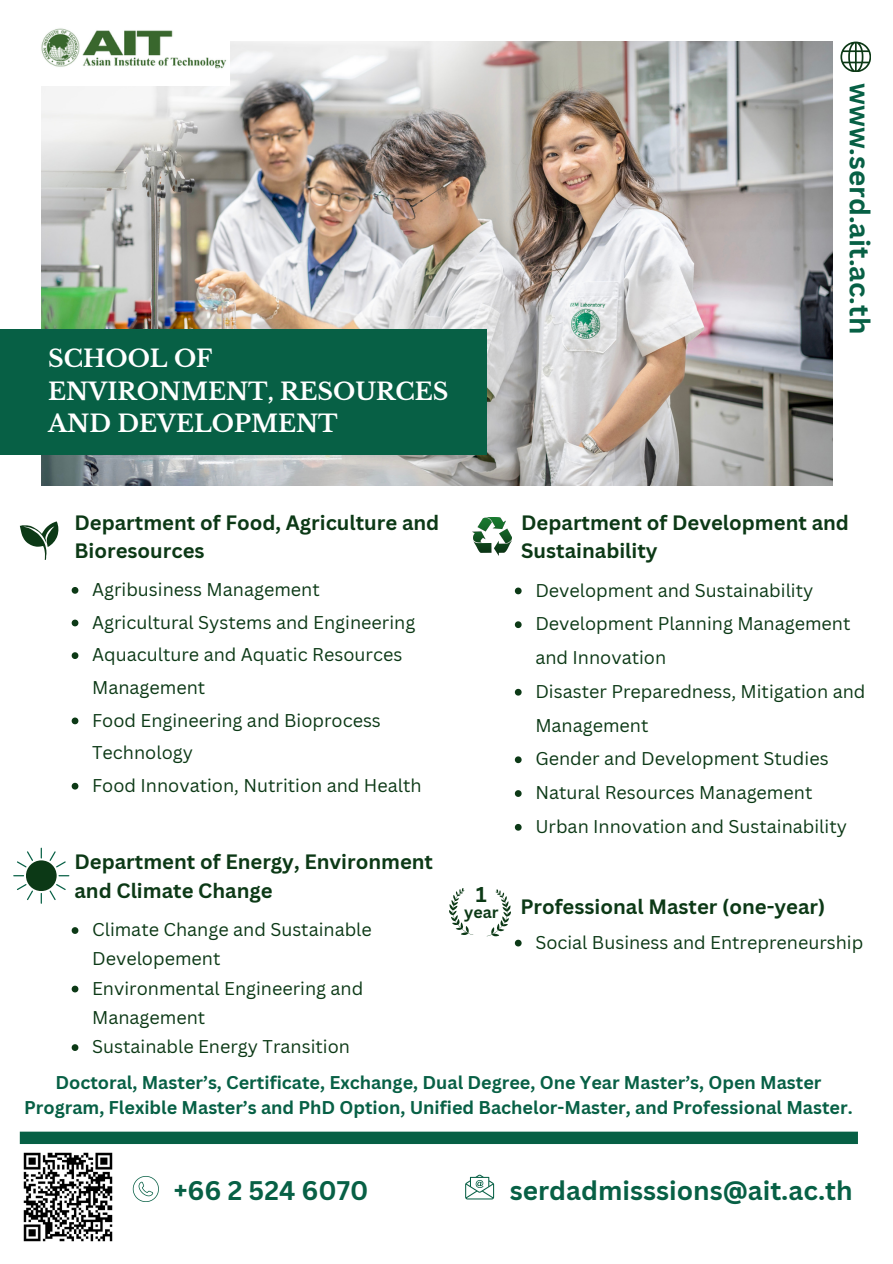
<style>
.page{position:relative;width:893px;height:1264px;background:#fff}
.page>*{position:absolute;margin:0;border:0;box-sizing:border-box;transform-origin:0 0}
.t1{font:700 27.75px "Canva Sans";color:#076045}
.t2{font:700 26.25px "Canva Sans";color:#076045}
.t3{font:700 23.55px/32.7px "Libre Baskerville";color:#fff}
.t4{font:700 20.85px "Canva Sans";color:#0c3916}
.t5{font:700 20.25px/28.2px "Canva Sans";color:#0c3916}
.t6{font:18px/29.2px "Canva Sans";color:#0c3916}
.t7{font:700 18px/24.8px "Canva Sans";color:#076045;text-align:center}
.t8{font:700 15.9px "Canva Sans";color:#0c3916}
</style>
<div class="page">
<img style="left:23px;top:1152px;width:90px;height:90px">
<div style="left:20px;top:1131px;width:837px;height:12px;background:#076045"></div>
<svg style="left:13px;top:847px;width:56px;height:56px"></svg>
<div style="left:26px;top:860px;width:31px;height:31px;background:#0c3916;border-radius:50%"></div>
<img style="left:473px;top:517px;width:38px;height:39px">
<svg style="left:20px;top:521px;width:38px;height:38px"></svg>
<svg style="left:72px;top:927px;width:6px;height:6px"></svg>
<svg style="left:72px;top:985px;width:6px;height:7px"></svg>
<svg style="left:72px;top:1044px;width:6px;height:6px"></svg>
<svg style="left:449px;top:888px;width:24px;height:47px"></svg>
<img style="left:41px;top:42px;width:791px;height:443px">
<img style="left:41px;top:28px;width:188px;height:58px">
<svg style="left:840px;top:42px;width:30px;height:30px"></svg>
<div style="left:0;top:329px;width:486px;height:126px;background:#076045"></div>
<svg style="left:465px;top:1174px;width:29px;height:25px"></svg>
<svg style="left:133px;top:1176px;width:26px;height:25px"></svg>
<svg style="left:72px;top:587px;width:6px;height:6px"></svg>
<svg style="left:72px;top:619px;width:6px;height:7px"></svg>
<svg style="left:72px;top:652px;width:6px;height:7px"></svg>
<svg style="left:72px;top:717px;width:6px;height:7px"></svg>
<svg style="left:72px;top:782px;width:6px;height:7px"></svg>
<svg style="left:515px;top:587px;width:6px;height:7px"></svg>
<svg style="left:515px;top:621px;width:6px;height:7px"></svg>
<svg style="left:515px;top:689px;width:6px;height:6px"></svg>
<svg style="left:515px;top:756px;width:6px;height:7px"></svg>
<svg style="left:515px;top:790px;width:6px;height:7px"></svg>
<svg style="left:515px;top:824px;width:6px;height:6px"></svg>
<svg style="left:486px;top:889px;width:35px;height:57px"></svg>
<h5 class="t3" style="left:48px;top:342px;width:402px">SCHOOL OF<br>ENVIRONMENT, RESOURCES<br>AND DEVELOPMENT</h5>
<h5 class="t1" style="left:879px;top:83px;width:253px;rotate:90deg">www.serd.ait.ac.th</h5>
<h5 class="t5" style="left:74px;top:508px;width:366px">Department of Food, Agriculture and<br>Bioresources</h5>
<h5 class="t5" style="left:521px;top:508px;width:329px">Department of Development and<br>Sustainability</h5>
<h5 class="t6" style="left:92px;top:574px;width:229px">Agribusiness Management</h5>
<h5 class="t6" style="left:92px;top:607px;width:324px">Agricultural Systems and Engineering</h5>
<h5 class="t6" style="left:92px;top:638px;width:312px;line-height:32.7px">Aquaculture and Aquatic Resources<br>Management</h5>
<h5 class="t6" style="left:92px;top:703px;width:290px;line-height:32.7px">Food Engineering and Bioprocess<br>Technology</h5>
<h5 class="t6" style="left:92px;top:770px;width:331px">Food Innovation, Nutrition and Health</h5>
<h5 class="t6" style="left:535px;top:575px;width:279px">Development and Sustainability</h5>
<p class="t6" style="left:535px;top:606px;width:316px;line-height:33.8px">Development Planning Management and Innovation</p>
<h3 class="t6" style="left:535px;top:674px;width:331px;line-height:33.8px">Disaster Preparedness, Mitigation and<br>Management</h3>
<p class="t6" style="left:535px;top:743px;width:295px">Gender and Development Studies</p>
<p class="t6" style="left:535px;top:777px;width:278px">Natural Resources Management</p>
<p class="t6" style="left:535px;top:811px;width:313px">Urban Innovation and Sustainability</p>
<h5 class="t5" style="left:74px;top:847px;width:360px">Department of Energy, Environment and Climate Change</h5>
<h2 class="t6" style="left:92px;top:914px;width:281px">Climate Change and Sustainable<br>Developement</h2>
<p class="t6" style="left:92px;top:973px;width:273px">Environmental Engineering and<br>Management</p>
<h1 class="t6" style="left:92px;top:1031px;width:259px">Sustainable Energy Transition</h1>
<p class="t4" style="left:476px;top:879px;width:12px">1</p>
<h3 class="t8" style="left:464px;top:900px;width:36px">year</h3>
<h3 class="t5" style="left:520px;top:892px;width:306px">Professional Master (one-year)</h3>
<p class="t6" style="left:535px;top:927px;width:329px">Social Business and Entrepreneurship</p>
<h3 class="t7" style="left:24px;top:1069px;width:830px">Doctoral, Master’s, Certificate, Exchange, Dual Degree, One Year Master’s, Open Master<br>Program, Flexible Master’s and PhD Option, Unified Bachelor-Master, and Professional Master.</h3>
<h5 class="t2" style="left:174px;top:1171px;width:196px">+66 2 524 6070</h5>
<h5 class="t2" style="left:510px;top:1171px;width:344px">serdadmisssions@ait.ac.th</h5>
</div>
